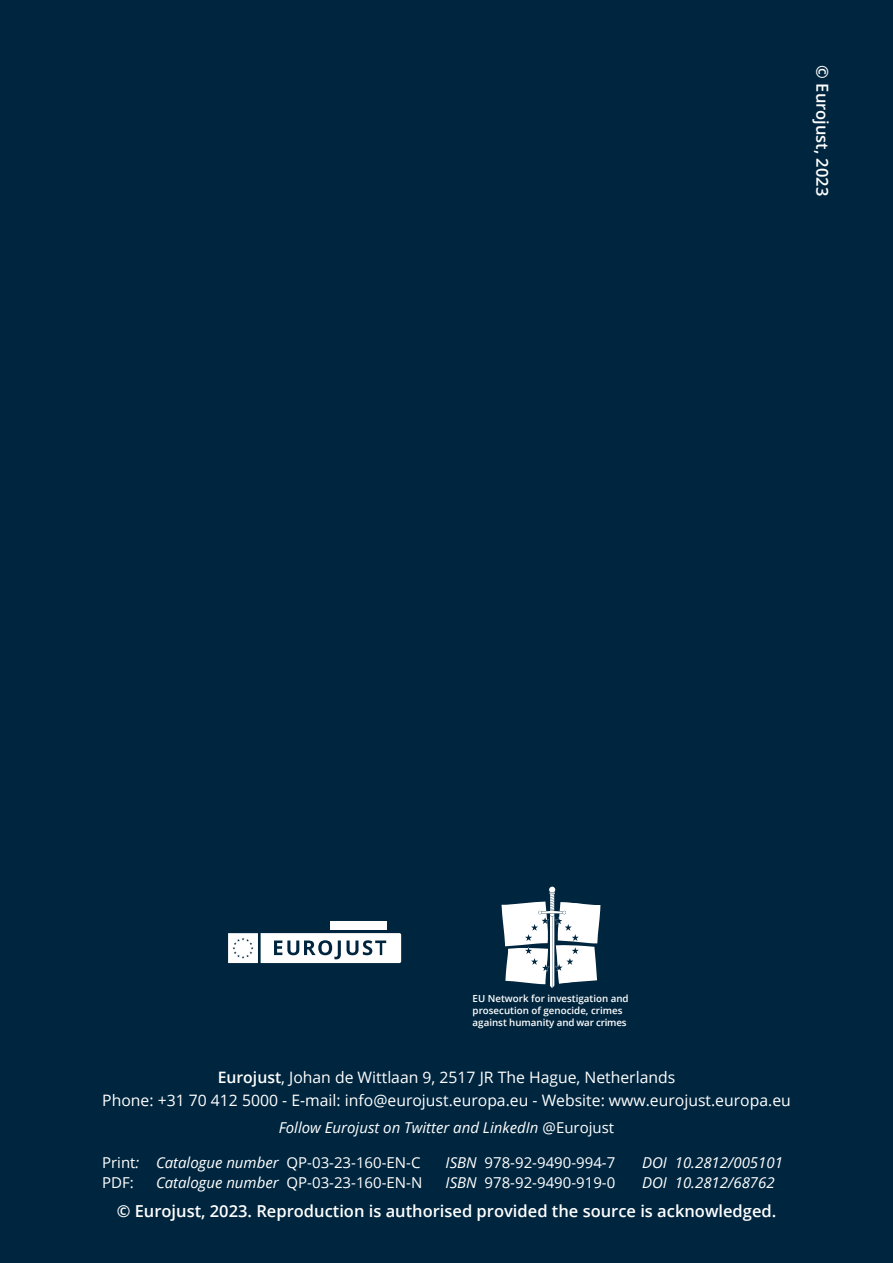
<style>
.page{position:relative;width:893px;height:1263px;background:#00263f}
.page>*{position:absolute;margin:0;border:0;box-sizing:border-box;transform-origin:0 0}
.t1{font:600 16.5px "Open Sans";color:#fff}
.t2{font:15.75px "Open Sans";color:#fff}
.t3{font:15px "Open Sans";color:#fff}
.t4{font:italic 15px "Open Sans";color:#fff}
.t5{font:600 9.75px/12px "Open Sans";color:#fff}
.s1{font-weight:600}
.s2{font-style:normal}
.s3{font-style:italic}
</style>
<div class="page">
<svg style="left:501px;top:887px;width:99px;height:101px"></svg>
<div style="left:330px;top:922px;width:56px;height:8px;background:#fff"></div>
<svg style="left:228px;top:933px;width:173px;height:30px;background:#d6dce0"></svg>
<p class="t1" style="left:834px;top:65px;width:132px;rotate:90deg">© Eurojust, 2023</p>
<p class="t5" style="left:473px;top:992px;width:158px">EU Network for investigation and prosecution of genocide, crimes against humanity and war crimes</p>
<p class="t2" style="left:218px;top:1067px;width:459px"><span class="s1">Eurojust</span>, Johan de Wittlaan 9, 2517 JR The Hague, Netherlands</p>
<p class="t2" style="left:102px;top:1089px;width:690px">Phone: +31 70 412 5000 - E-mail: info@eurojust.europa.eu - Website: www.eurojust.europa.eu</p>
<p class="t4" style="left:279px;top:1117px;width:337px">Follow Eurojust on Twitter and LinkedIn <span class="s2">@Eurojust</span></p>
<p class="t3" style="left:102px;top:1153px;width:320px">Print<span class="s3">: Catalogue number</span> QP-03-23-160-EN-C</p>
<p class="t3" style="left:446px;top:1153px;width:171px"><span class="s3">ISBN</span> 978-92-9490-994-7</p>
<p class="t4" style="left:642px;top:1153px;width:142px">DOI 10.2812/005101</p>
<p class="t3" style="left:102px;top:1172px;width:33px">PDF:</p>
<p class="t3" style="left:156px;top:1172px;width:268px"><span class="s3">Catalogue number</span> QP-03-23-160-EN-N</p>
<p class="t3" style="left:446px;top:1172px;width:171px"><span class="s3">ISBN</span> 978-92-9490-919-0</p>
<p class="t4" style="left:642px;top:1172px;width:134px">DOI 10.2812/68762</p>
<p class="t1" style="left:117px;top:1200px;width:661px">© Eurojust, 2023. Reproduction is authorised provided the source is acknowledged.</p>
</div>
